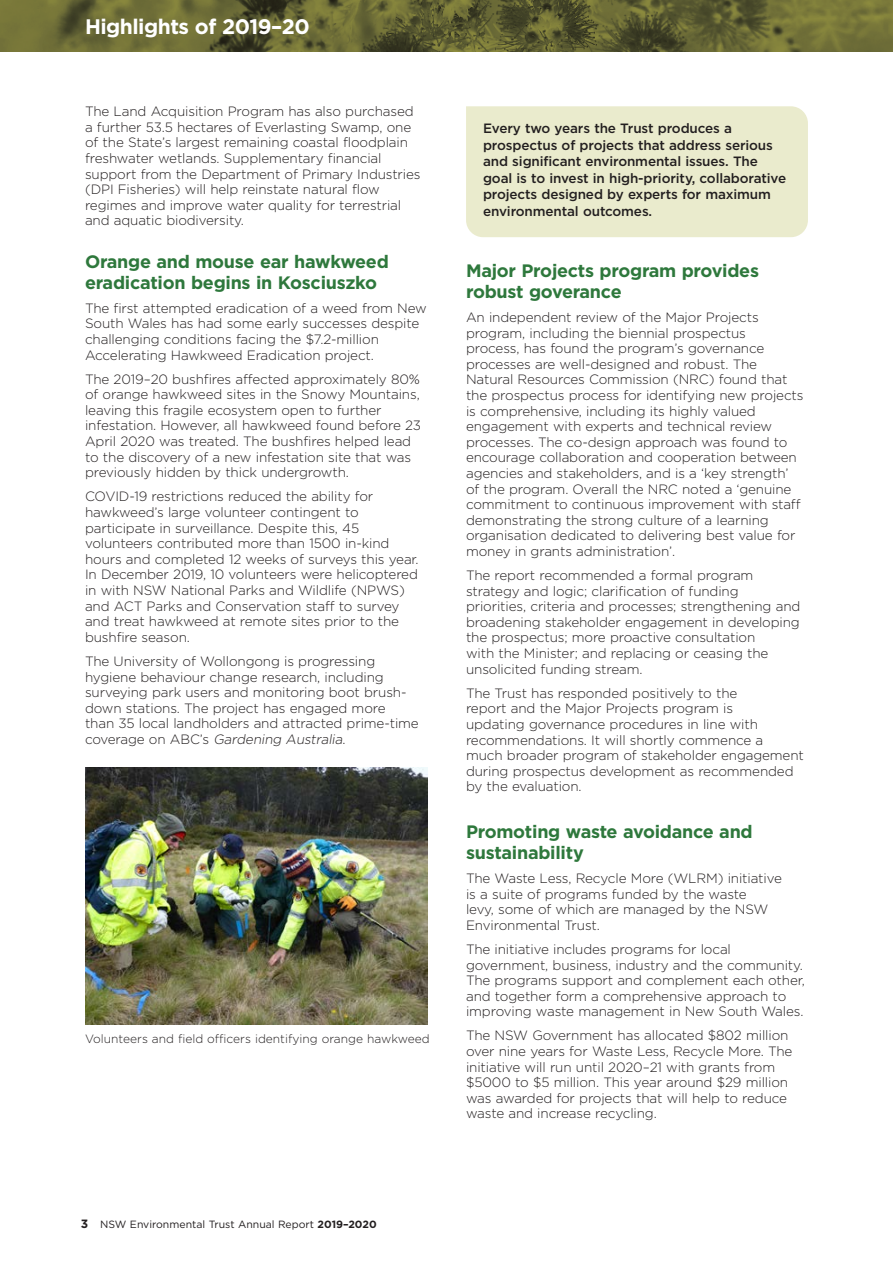
<style>
.page{position:relative;width:893px;height:1263px;background:#fff}
.page>*{position:absolute;margin:0;border:0;box-sizing:border-box;transform-origin:0 0}
.t1{font:700 21px "Gotham";letter-spacing:-.025em;color:#fff}
.Heading_Level_3_smal{font:700 18px/21px "Gotham";letter-spacing:-.015em;color:#2e783c}
.Body_Text{font:300 13.5px/15.6px "Gotham";letter-spacing:-.01em;color:#231f20}
.Body_Text-2{font:500 13.5px/16.5px "Gotham";letter-spacing:-.01em;color:#231f20}
.t2{font:300 12px "Gotham";color:#231f20}
.t3{font:10.5px "Gotham";color:#231f20}
.s1{font-style:italic}
.s2{font-weight:700;font-size:12px}
.s3{font-weight:700}
</style>
<div class="page">
<svg style="left:0;top:0;width:893px;height:51px;background:#656433"></svg>
<img style="left:85px;top:768px;width:342px;height:257px">
<div style="left:466px;top:106px;width:342px;height:131px;background:#eaebcd"></div>
<h1 class="t1" style="left:85px;top:15px;width:226px">Highlights of 2019–20</h1>
<p class="Body_Text" style="left:85px;top:103px;width:337px">The Land Acquisition Program has also purchased a further 53.5 hectares of Everlasting Swamp, one of the State’s largest remaining coastal floodplain freshwater wetlands. Supplementary financial support from the Department of Primary Industries (DPI Fisheries) will help reinstate natural flow regimes and improve water quality for terrestrial and aquatic biodiversity.</p>
<h3 class="Heading_Level_3_smal" style="left:85px;top:250px;width:305px">Orange and mouse ear hawkweed eradication begins in Kosciuszko</h3>
<p class="Body_Text" style="left:85px;top:300px;width:343px">The first attempted eradication of a weed from New South Wales has had some early successes despite challenging conditions facing the $7.2-million Accelerating Hawkweed Eradication project.</p>
<p class="Body_Text" style="left:85px;top:371px;width:338px">The 2019–20 bushfires affected approximately 80% of orange hawkweed sites in the Snowy Mountains, leaving this fragile ecosystem open to further infestation. However, all hawkweed found before 23<br>April 2020 was treated. The bushfires helped lead to the discovery of a new infestation site that was previously hidden by thick undergrowth.</p>
<p class="Body_Text" style="left:85px;top:489px;width:335px">COVID-19 restrictions reduced the ability for hawkweed’s large volunteer contingent to participate in surveillance. Despite this, 45 volunteers contributed more than 1500 in-kind hours and completed 12 weeks of surveys this year.<br>In December 2019, 10 volunteers were helicoptered in with NSW National Parks and Wildlife (NPWS) and ACT Parks and Conservation staff to survey and treat hawkweed at remote sites prior to the bushfire season.</p>
<p class="Body_Text" style="left:85px;top:653px;width:335px">The University of Wollongong is progressing hygiene behaviour change research, including surveying park users and monitoring boot brush&shy;down stations. The project has engaged more<br>than 35 local landholders and attracted prime-time cove ra g e o n A B C’s <span class="s1">Gardening Australia</span>.</p>
<p class="t2" style="left:85px;top:1032px;width:346px">Volunteers and field officers identifying orange hawkweed</p>
<p class="Body_Text-2" style="left:483px;top:120px;width:305px">Every two years the Trust produces a prospectus of projects that address serious and significant environmental issues. The goal is to invest in high-priority, collaborative projects designed by experts for maximum environmental outcomes.</p>
<h3 class="Heading_Level_3_smal" style="left:466px;top:259px;width:295px">Major Projects program provides robust goverance</h3>
<p class="Body_Text" style="left:466px;top:309px;width:339px">An independent review of the Major Projects program, including the biennial prospectus<br>process, has found the program’s governance processes are well-designed and robust. The Natural Resources Commission (NRC) found that the prospectus process for identifying new projects is comprehensive, including its highly valued engagement with experts and technical review processes. The co-design approach was found to encourage collaboration and cooperation between agencies and stakeholders, and is a ‘key strength’ of the program. Overall the NRC noted a ‘genuine commitment to continuous improvement with staff demonstrating the strong culture of a learning organisation dedicated to delivering best value for money in grants administration’.</p>
<p class="Body_Text" style="left:466px;top:567px;width:336px">The report recommended a formal program strategy and logic; clarification of funding priorities, criteria and processes; strengthening and broadening stakeholder engagement in developing the prospectus; more proactive consultation<br>with the Minister; and replacing or ceasing the unsolicited funding stream.</p>
<p class="Body_Text" style="left:466px;top:685px;width:339px">The Trust has responded positively to the<br>report and the Major Projects program is<br>updating governance procedures in line with recommendations. It will shortly commence a<br>much broader program of stakeholder engagement during prospectus development as recommended by the evaluation.</p>
<h3 class="Heading_Level_3_smal" style="left:466px;top:820px;width:288px">Promoting waste avoidance and sustainability</h3>
<p class="Body_Text" style="left:466px;top:870px;width:317px">The Waste Less, Recycle More (WLRM) initiative is a suite of programs funded by the waste<br>levy, some of which are managed by the NSW Environmental Trust.</p>
<p class="Body_Text" style="left:466px;top:941px;width:340px">The initiative includes programs for local government, business, industry and the community.<br>The programs support and complement each other, and together form a comprehensive approach to improving waste management in New South Wales.</p>
<p class="Body_Text" style="left:466px;top:1028px;width:328px">The NSW Government has allocated $802 million over nine years for Waste Less, Recycle More. The initiative will run until 2020–21 with grants from $5000 to $5 million. This year around $29 million was awarded for projects that will help to reduce waste and increase recycling.</p>
<p class="t3" style="left:81px;top:1218px;width:297px"><span class="s2">3</span> NSW Environmental Trust Annual Report <span class="s3">2019–2020</span></p>
</div>
